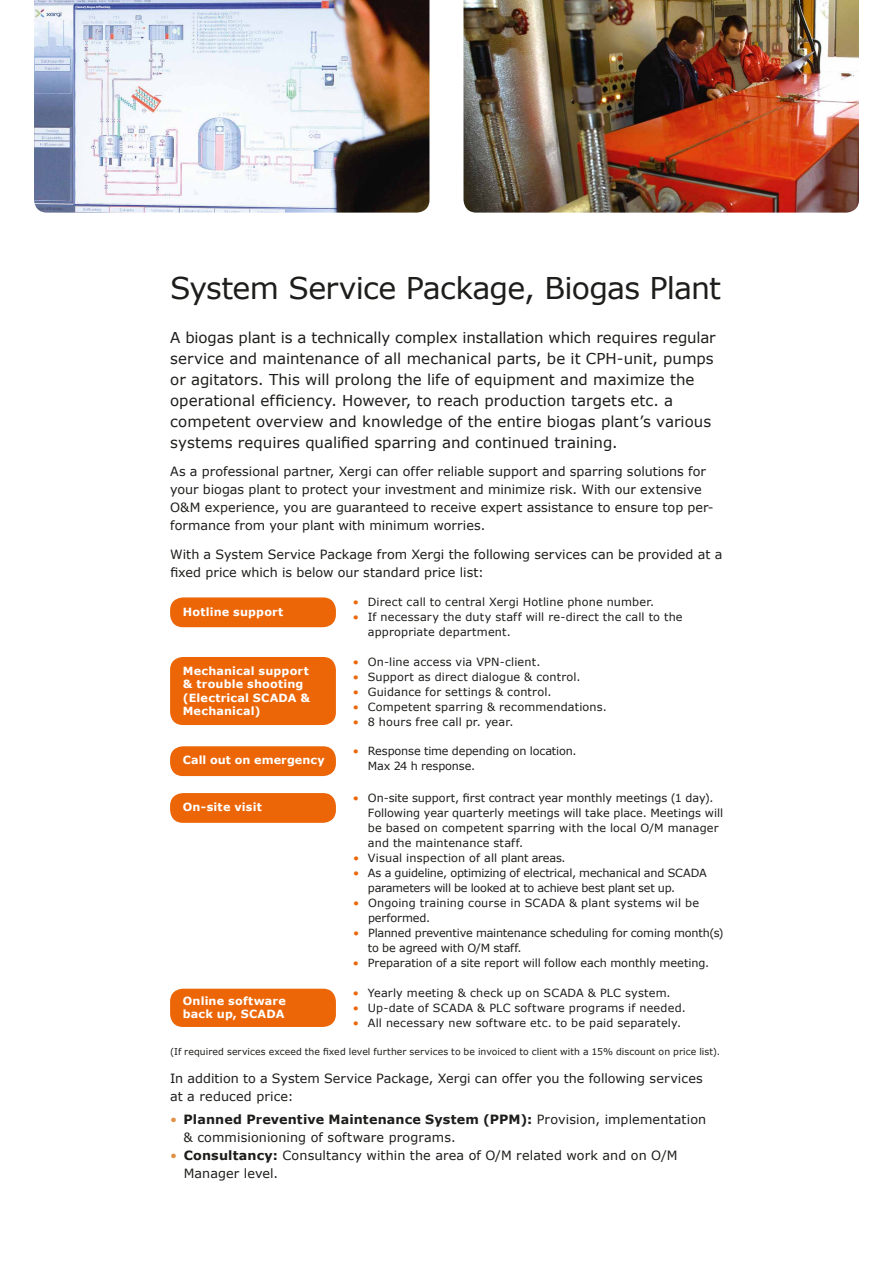
<style>
.page{position:relative;width:893px;height:1263px;background:#fff}
.page>*{position:absolute;margin:0;border:0;box-sizing:border-box;transform-origin:0 0}
.t1{font:30px "Verdana";letter-spacing:-.025em;color:#1d1d1b}
.t2{font:15px/21px "Verdana";color:#1d1d1b}
.t3{font:12.75px/18px "Verdana";color:#1d1d1b}
.t4{font:11.25px/15px "Verdana";letter-spacing:.005em;color:#1d1d1b}
.t5{font:700 11.25px/13.5px "Verdana";letter-spacing:.015em;color:#fff}
.t6{font:11.25px/15px "Verdana";letter-spacing:-.015em;color:#1d1d1b}
.t7{font:11.25px/15px "Verdana";letter-spacing:-.02em;color:#1d1d1b}
.t8{font:9.3px "Verdana";letter-spacing:.005em;color:#1d1d1b}
.s1{color:#ec6608}
.s2{color:#df9245}
.s3{font-weight:700}
</style>
<div class="page">
<img style="left:463px;top:0;width:396px;height:213px">
<img style="left:34px;top:0;width:395px;height:213px">
<div style="left:170px;top:597px;width:166px;height:30px;background:#ec6608;border-radius:13px"></div>
<div style="left:170px;top:657px;width:166px;height:68px;background:#ec6608;border-radius:13px"></div>
<div style="left:170px;top:746px;width:166px;height:30px;background:#ec6608;border-radius:13px"></div>
<div style="left:170px;top:793px;width:166px;height:30px;background:#ec6608;border-radius:13px"></div>
<div style="left:170px;top:989px;width:166px;height:38px;background:#ec6608;border-radius:13px"></div>
<h1 class="t1" style="left:170px;top:269px;width:552px">System Service Package, Biogas Plant</h1>
<p class="t2" style="left:170px;top:327px;width:547px">A biogas plant is a technically complex installation which requires regular service and maintenance of all mechanical parts, be it CPH-unit, pumps or agitators. This will prolong the life of equipment and maximize the operational efficiency. However, to reach production targets etc. a competent overview and knowledge of the entire biogas plant’s various systems requires qualified sparring and continued training.</p>
<p class="t3" style="left:170px;top:463px;width:545px">As a professional partner, Xergi can offer reliable support and sparring solutions for your biogas plant to protect your investment and minimize risk. With our extensive O&amp;M experience, you are guaranteed to receive expert assistance to ensure top per&shy;formance from your plant with minimum worries.</p>
<p class="t3" style="left:170px;top:545px;width:554px">With a System Service Package from Xergi the following services can be provided at a fixed price which is below our standard price list:</p>
<p class="t5" style="left:183px;top:605px;width:102px">Hotline support</p>
<p class="t5" style="left:183px;top:664px;width:129px">Mechanical support &amp; trouble shooting (Electrical SCADA &amp;<br>Mechanical)</p>
<p class="t4" style="left:353px;top:595px;width:303px"><span class="s1">•</span> Direct call to central Xergi Hotline phone number.</p>
<p class="t4" style="left:368px;top:610px;width:316px;text-indent:-15px"><span class="s1">•</span> If necessary the duty staff will re-direct the call to the appropriate department.</p>
<p class="t4" style="left:353px;top:654px;width:189px"><span class="s1">•</span> On-line access via VPN-client.</p>
<p class="t4" style="left:353px;top:669px;width:229px"><span class="s1">•</span> Support as direct dialogue &amp; control.</p>
<p class="t4" style="left:353px;top:684px;width:200px"><span class="s1">•</span> Guidance for settings &amp; control.</p>
<p class="t4" style="left:353px;top:699px;width:256px"><span class="s1">•</span> Competent sparring &amp; recommendations.</p>
<p class="t4" style="left:353px;top:714px;width:162px"><span class="s1">•</span> 8 hours free call pr. year.</p>
<p class="t5" style="left:183px;top:753px;width:143px">Call out on emergency</p>
<p class="t6" style="left:368px;top:743px;width:210px;text-indent:-15px"><span class="s1">•</span> Response time depending on location.<br>Max 24 h response.</p>
<p class="t5" style="left:183px;top:800px;width:81px">On-site visit</p>
<p class="t4" style="left:368px;top:790px;width:357px;text-indent:-15px"><span class="s1">•</span> On-site support, first contract year monthly meetings (1 day).<br>Following year quarterly meetings will take place. Meetings will be based on competent sparring with the local O/M manager and the maintenance staff.</p>
<p class="t4" style="left:353px;top:850px;width:214px"><span class="s1">•</span> Visual inspection of all plant areas.</p>
<p class="t7" style="left:368px;top:865px;width:340px;text-indent:-15px"><span class="s1">•</span> As a guideline, optimizing of electrical, mechanical and SCADA parameters will be looked at to achieve best plant set up.</p>
<p class="t4" style="left:368px;top:895px;width:332px;text-indent:-15px"><span class="s1">•</span> Ongoing training course in SCADA &amp; plant systems wil be performed.</p>
<p class="t6" style="left:368px;top:925px;width:357px;text-indent:-15px"><span class="s1">•</span> Planned preventive maintenance scheduling for coming month(s) to be agreed with O/M staff.</p>
<p class="t4" style="left:353px;top:955px;width:358px"><span class="s1">•</span> Preparation of a site report will follow each monthly meeting.</p>
<p class="t5" style="left:183px;top:994px;width:104px">Online software back up, SCADA</p>
<p class="t4" style="left:353px;top:986px;width:319px"><span class="s1">•</span> Yearly meeting &amp; check up on SCADA &amp; PLC system.</p>
<p class="t4" style="left:353px;top:1001px;width:334px"><span class="s1">•</span> Up-date of SCADA &amp; PLC software programs if needed.</p>
<p class="t4" style="left:353px;top:1016px;width:330px"><span class="s1">•</span> All necessary new software etc. to be paid separately.</p>
<p class="t8" style="left:170px;top:1045px;width:551px">(If required services exceed the fixed level further services to be invoiced to client with a 15% discount on price list).</p>
<p class="t3" style="left:170px;top:1070px;width:534px">In addition to a System Service Package, Xergi can offer you the following services at a reduced price:</p>
<p class="t3" style="left:184px;top:1110px;width:524px;text-indent:-14px"><span class="s2">•</span> <span class="s3">Planned Preventive Maintenance System (PPM):</span> Provision, implementation &amp; commisionioning of software programs.</p>
<p class="t3" style="left:184px;top:1146px;width:495px;text-indent:-14px"><span class="s2">•</span> <span class="s3">Consultancy:</span> Consultancy within the area of O/M related work and on O/M<br>Manager level.</p>
</div>
